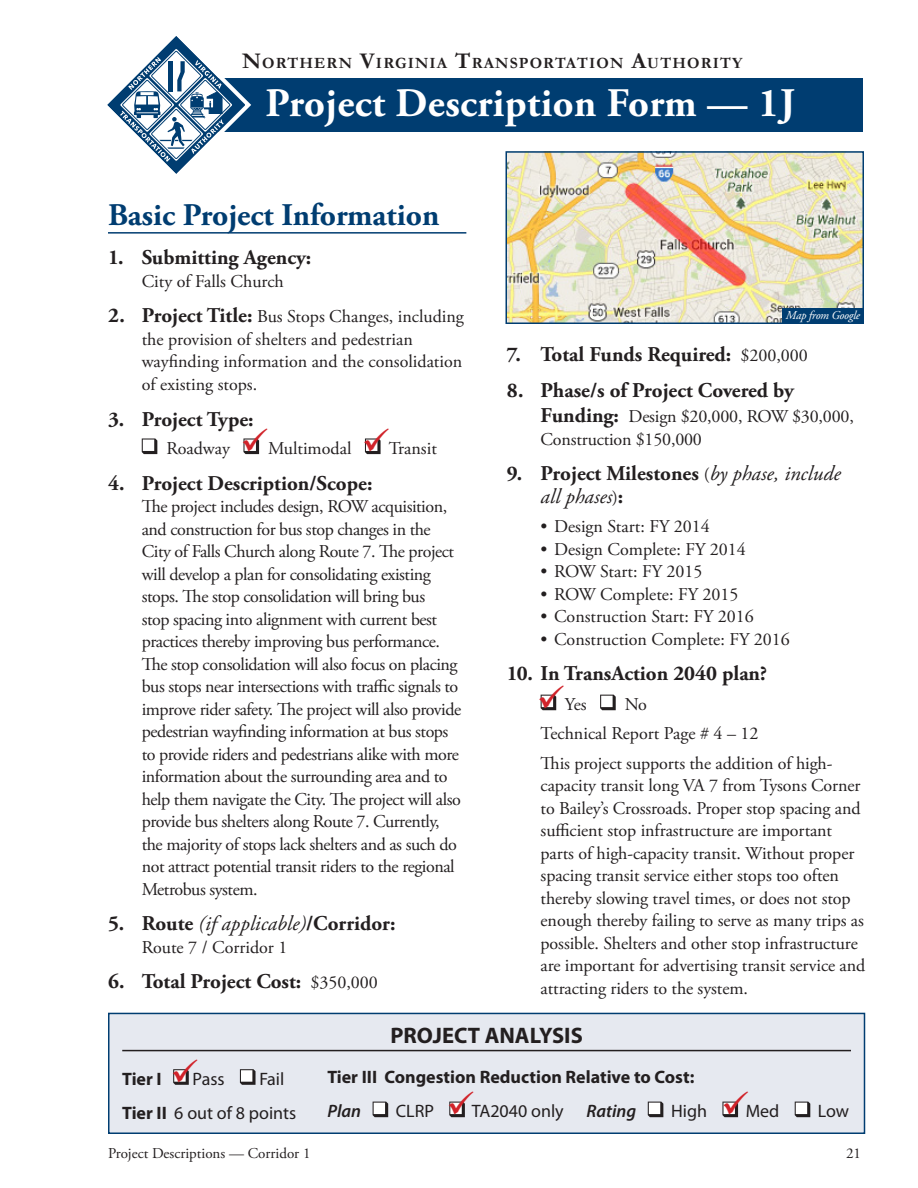
<style>
.page{position:relative;width:918px;height:1188px;background:#fff}
.page>*{position:absolute;margin:0;border:0;box-sizing:border-box;transform-origin:0 0}
.t1{font:700 40.5px "Adobe Garamond Pro";letter-spacing:.01em;color:#fff}
.Section_head{font:700 31.5px "Adobe Garamond Pro";color:#003d71}
.t2{font:700 22.5px "Myriad Pro";color:#231f20}
.t3{font:700 21px "Adobe Garamond Pro";color:#231f20}
.t4{font:italic 21px/22.5px "Adobe Garamond Pro";color:#231f20}
.Answers_paragraph_2{font:18px/22.5px "Adobe Garamond Pro";letter-spacing:-.01em;color:#231f20}
.t5{font:18px "Myriad Pro";color:#231f20}
.t6{font:700 18px "Myriad Pro";color:#231f20}
.t7{font:italic 600 18px "Myriad Pro";color:#231f20}
.t8{font:700 15.75px "Garamond";letter-spacing:.07em;color:#231f20}
.t9{font:15px "Adobe Garamond Pro";color:#231f20}
.t10{font:italic 12px "Adobe Garamond Pro";letter-spacing:-.02em;color:#fff}
.s1{font-size:22.5px}
.s2{font-weight:700;font-size:21px}
.s3{font-weight:400;font-style:italic}
.s4{font-weight:400;font-size:18px}
.s5{font-weight:700;font-style:normal}
.s6{font-style:normal;font-size:18px}
.s7{font-weight:700}
</style>
<div class="page">
<hr style="left:108px;top:232px;width:358px;height:2px;background:#003d71">
<svg style="left:142px;top:438px;width:15px;height:16px"></svg>
<svg style="left:600px;top:695px;width:16px;height:15px"></svg>
<div style="left:108px;top:1013px;width:757px;height:121px;background:#e6e9f0;border:2px solid #003d71"></div>
<hr style="left:122px;top:1050px;width:729px;height:1px;background:#231f20">
<svg style="left:240px;top:1069px;width:16px;height:16px"></svg>
<svg style="left:373px;top:1102px;width:15px;height:15px"></svg>
<svg style="left:648px;top:1102px;width:15px;height:15px"></svg>
<svg style="left:795px;top:1102px;width:15px;height:15px"></svg>
<div style="left:185px;top:78px;width:677px;height:54px;background:#003d71"></div>
<svg style="left:107px;top:36px;width:144px;height:138px"></svg>
<img style="left:509px;top:154px;width:352px;height:167px">
<div style="left:506px;top:151px;width:358px;height:173px;border:2px solid #003d71"></div>
<div style="left:782px;top:309px;width:82px;height:15px;background:#003d71"></div>
<svg style="left:243px;top:438px;width:17px;height:16px"></svg>
<svg style="left:364px;top:438px;width:17px;height:16px"></svg>
<svg style="left:540px;top:694px;width:17px;height:16px"></svg>
<svg style="left:449px;top:1101px;width:16px;height:16px"></svg>
<svg style="left:722px;top:1101px;width:17px;height:16px"></svg>
<svg style="left:173px;top:1069px;width:16px;height:16px"></svg>
<p class="t8" style="left:242px;top:52px;width:502px"><span class="s1">N</span>ORTHERN <span class="s1">V</span>IRGINIA <span class="s1">T</span>RANSPORTATION <span class="s1">A</span>UTHORITY</p>
<p class="t1" style="left:266px;top:80px;width:531px">Project Description Form — 1J</p>
<p class="Section_head" style="left:108px;top:197px;width:333px">Basic Project Information</p>
<p class="t3" style="left:108px;top:245px;width:205px">1. Submitting Agency:</p>
<p class="Answers_paragraph_2" style="left:142px;top:271px;width:144px">City of Falls Church</p>
<p class="Answers_paragraph_2" style="left:142px;top:306px;width:324px;text-indent:-34px"><span class="s2">2. Project Title:</span> Bus Stops Changes, including the provision of shelters and pedestrian wayfinding information and the consolidation of existing stops.</p>
<p class="t3" style="left:108px;top:407px;width:147px">3. Project Type:</p>
<p class="Answers_paragraph_2" style="left:166px;top:438px;width:65px">Roadway</p>
<p class="Answers_paragraph_2" style="left:268px;top:438px;width:85px">Multimodal</p>
<p class="Answers_paragraph_2" style="left:389px;top:438px;width:50px">Transit</p>
<p class="t3" style="left:108px;top:471px;width:266px">4. Project Description/Scope:</p>
<p class="Answers_paragraph_2" style="left:142px;top:496px;width:321px">The project includes design, ROW acquisition, and construction for bus stop changes in the City of Falls Church along Route 7. The project will develop a plan for consolidating existing stops. The stop consolidation will bring bus<br>stop spacing into alignment with current best practices thereby improving bus performance.<br>The stop consolidation will also focus on placing bus stops near intersections with traffic signals to improve rider safety. The project will also provide pedestrian wayfinding information at bus stops to provide riders and pedestrians alike with more information about the surrounding area and to help them navigate the City. The project will also provide bus shelters along Route 7. Currently, the majority of stops lack shelters and as such do not attract potential transit riders to the regional Metrobus system.</p>
<p class="t3" style="left:108px;top:911px;width:289px">5. Route <span class="s3">(if applicable)</span>/Corridor:</p>
<p class="Answers_paragraph_2" style="left:142px;top:937px;width:147px">Route 7 / Corridor 1</p>
<p class="t3" style="left:108px;top:970px;width:271px">6. Total Project Cost: <span class="s4">$350,000</span></p>
<p class="t10" style="left:786px;top:308px;width:76px">Map from Google</p>
<p class="t3" style="left:507px;top:342px;width:302px">7. Total Funds Required: <span class="s4">$200,000</span></p>
<p class="t3" style="left:507px;top:378px;width:289px">8. Phase/s of Project Covered by</p>
<p class="Answers_paragraph_2" style="left:541px;top:406px;width:315px"><span class="s2">Funding:</span> Design $20,000, ROW $30,000,<br>Construction $150,000</p>
<p class="t4" style="left:541px;top:463px;width:302px;text-indent:-34px"><span class="s5">9. Project Milestones</span> <span class="s6">(</span>by phase, include all phases<span class="s6">)</span><span class="s5">:</span></p>
<p class="Answers_paragraph_2" style="left:541px;top:516px;width:171px">• Design Start: FY 2014</p>
<p class="Answers_paragraph_2" style="left:541px;top:538px;width:207px">• Design Complete: FY 2014</p>
<p class="Answers_paragraph_2" style="left:541px;top:561px;width:163px">• ROW Start: FY 2015</p>
<p class="Answers_paragraph_2" style="left:541px;top:583px;width:199px">• ROW Complete: FY 2015</p>
<p class="Answers_paragraph_2" style="left:541px;top:606px;width:215px">• Construction Start: FY 2016</p>
<p class="Answers_paragraph_2" style="left:541px;top:628px;width:251px">• Construction Complete: FY 2016</p>
<p class="t3" style="left:507px;top:661px;width:262px">10. In TransAction 2040 plan?</p>
<p class="Answers_paragraph_2" style="left:565px;top:694px;width:23px">Yes</p>
<p class="Answers_paragraph_2" style="left:625px;top:694px;width:24px">No</p>
<p class="Answers_paragraph_2" style="left:541px;top:723px;width:219px">Technical Report Page # 4 – 12</p>
<p class="Answers_paragraph_2" style="left:541px;top:752px;width:326px">This project supports the addition of high&shy;capacity transit long VA 7 from Tysons Corner to Bailey’s Crossroads. Proper stop spacing and sufficient stop infrastructure are important parts of high-capacity transit. Without proper spacing transit service either stops too often thereby slowing travel times, or does not stop enough thereby failing to serve as many trips as possible. Shelters and other stop infrastructure are important for advertising transit service and attracting riders to the system.</p>
<p class="t2" style="left:390px;top:1023px;width:194px">PROJECT ANALYSIS</p>
<p class="t6" style="left:122px;top:1069px;width:41px">Tier I</p>
<p class="t5" style="left:193px;top:1069px;width:34px">Pass</p>
<p class="t5" style="left:259px;top:1069px;width:27px">Fail</p>
<p class="t5" style="left:122px;top:1103px;width:176px"><span class="s7">Tier II</span> 6 out of 8 points</p>
<p class="t6" style="left:327px;top:1067px;width:369px">Tier III Congestion Reduction Relative to Cost:</p>
<p class="t7" style="left:327px;top:1101px;width:35px">Plan</p>
<p class="t5" style="left:396px;top:1101px;width:40px">CLRP</p>
<p class="t5" style="left:472px;top:1101px;width:93px">TA2040 only</p>
<p class="t7" style="left:587px;top:1101px;width:51px">Rating</p>
<p class="t5" style="left:671px;top:1101px;width:38px">High</p>
<p class="t5" style="left:746px;top:1101px;width:35px">Med</p>
<p class="t5" style="left:818px;top:1101px;width:33px">Low</p>
<p class="t9" style="left:108px;top:1145px;width:204px">Project Descriptions — Corridor 1</p>
<p class="t9" style="left:846px;top:1145px;width:16px">21</p>
</div>
